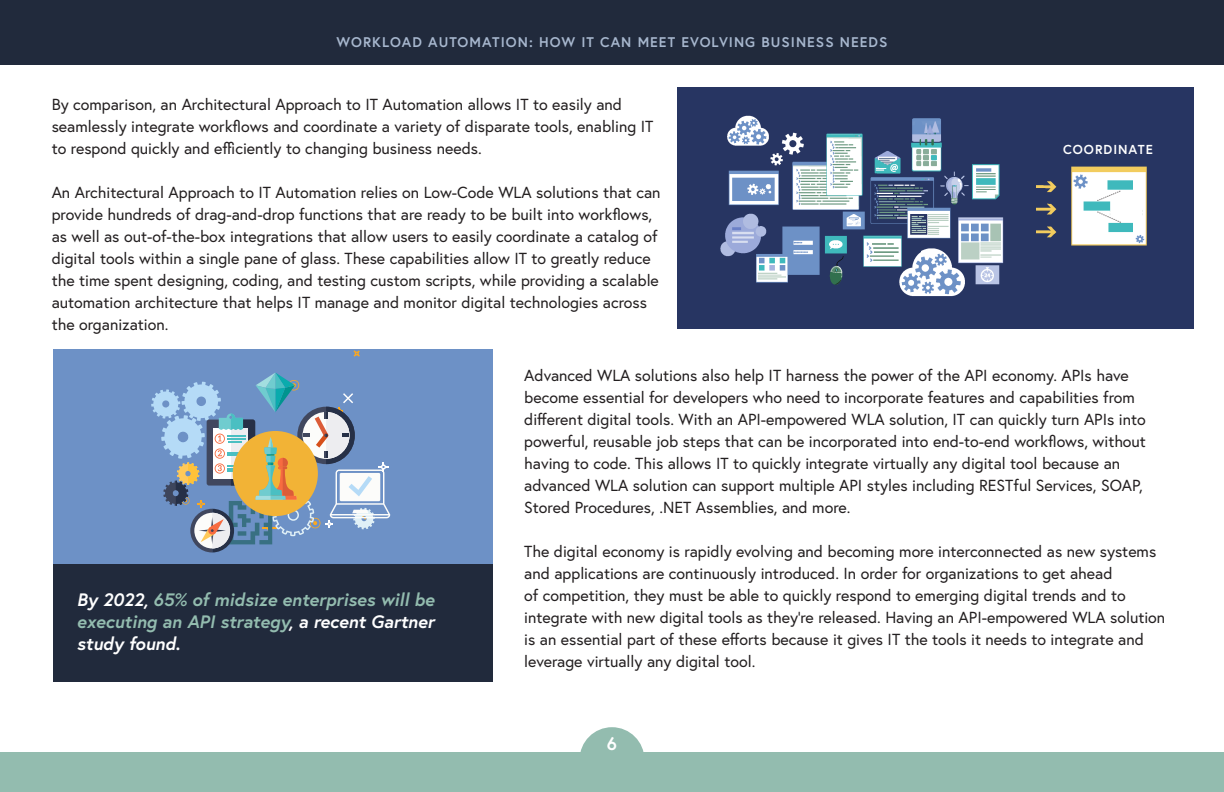
<style>
.page{position:relative;width:1224px;height:792px;background:#fff}
.page>*{position:absolute;margin:0;border:0;box-sizing:border-box;transform-origin:0 0}
.t1{font:italic 700 18px/22px "Europa";color:#93bcaf;text-align:justify}
.t2{font:700 18px "Europa";color:#fff}
.t3{font:16px/22px "Europa";color:#231f20}
.t4{font:700 14px "Europa";letter-spacing:.075em;color:#a7b7ce}
.t5{font:700 13px "Europa";letter-spacing:.075em;color:#fff}
.s1{color:#fff}
</style>
<div class="page">
<div style="left:0;top:0;width:1224px;height:65px;background:#212a3c"></div>
<div style="left:580px;top:727px;width:64px;height:65px;background:#93bcaf;border-radius:50%"></div>
<div style="left:677px;top:87px;width:517px;height:242px;background:#273562"></div>
<div style="left:54px;top:564px;width:439px;height:118px;background:#212a3c"></div>
<div style="left:54px;top:349px;width:439px;height:215px;background:#6d91c6"></div>
<div style="left:0;top:752px;width:1224px;height:40px;background:#93bcaf"></div>
<svg style="left:353px;top:350px;width:7px;height:7px"></svg>
<svg style="left:151px;top:373px;width:239px;height:179px"></svg>
<img style="left:720px;top:115px;width:427px;height:182px">
<p class="t4" style="left:337px;top:32px;width:552px">WORKLOAD AUTOMATION: HOW IT CAN MEET EVOLVING BUSINESS NEEDS</p>
<p class="t3" style="left:52px;top:93px;width:603px">By comparison, an Architectural Approach to IT Automation allows IT to easily and seamlessly integrate workflows and coordinate a variety of disparate tools, enabling IT to respond quickly and efficiently to changing business needs.</p>
<p class="t3" style="left:52px;top:181px;width:610px">An Architectural Approach to IT Automation relies on Low-Code WLA solutions that can provide hundreds of drag-and-drop functions that are ready to be built into workflows, as well as out-of-the-box integrations that allow users to easily coordinate a catalog of digital tools within a single pane of glass. These capabilities allow IT to greatly reduce the time spent designing, coding, and testing custom scripts, while providing a scalable automation architecture that helps IT manage and monitor digital technologies across the organization.</p>
<p class="t3" style="left:524px;top:364px;width:623px">Advanced WLA solutions also help IT harness the power of the API economy. APIs have become essential for developers who need to incorporate features and capabilities from different digital tools. With an API-empowered WLA solution, IT can quickly turn APIs into powerful, reusable job steps that can be incorporated into end-to-end workflows, without having to code. This allows IT to quickly integrate virtually any digital tool because an advanced WLA solution can support multiple API styles including RESTful Services, SOAP, Stored Procedures, .NET Assemblies, and more.</p>
<p class="t3" style="left:524px;top:540px;width:642px">The digital economy is rapidly evolving and becoming more interconnected as new systems and applications are continuously introduced. In order for organizations to get ahead<br>of competition, they must be able to quickly respond to emerging digital trends and to integrate with new digital tools as they’re released. Having an API-empowered WLA solution is an essential part of these efforts because it gives IT the tools it needs to integrate and leverage virtually any digital tool.</p>
<p class="t5" style="left:1063px;top:141px;width:91px">COORDINATE</p>
<p class="t1" style="left:77px;top:588px;width:359px"><span class="s1">By 2022,</span> 65% of midsize enterprises will be executing an API strategy<span class="s1">, a recent Gartner study found.</span></p>
<p class="t2" style="left:607px;top:731px;width:12px">6</p>
</div>
